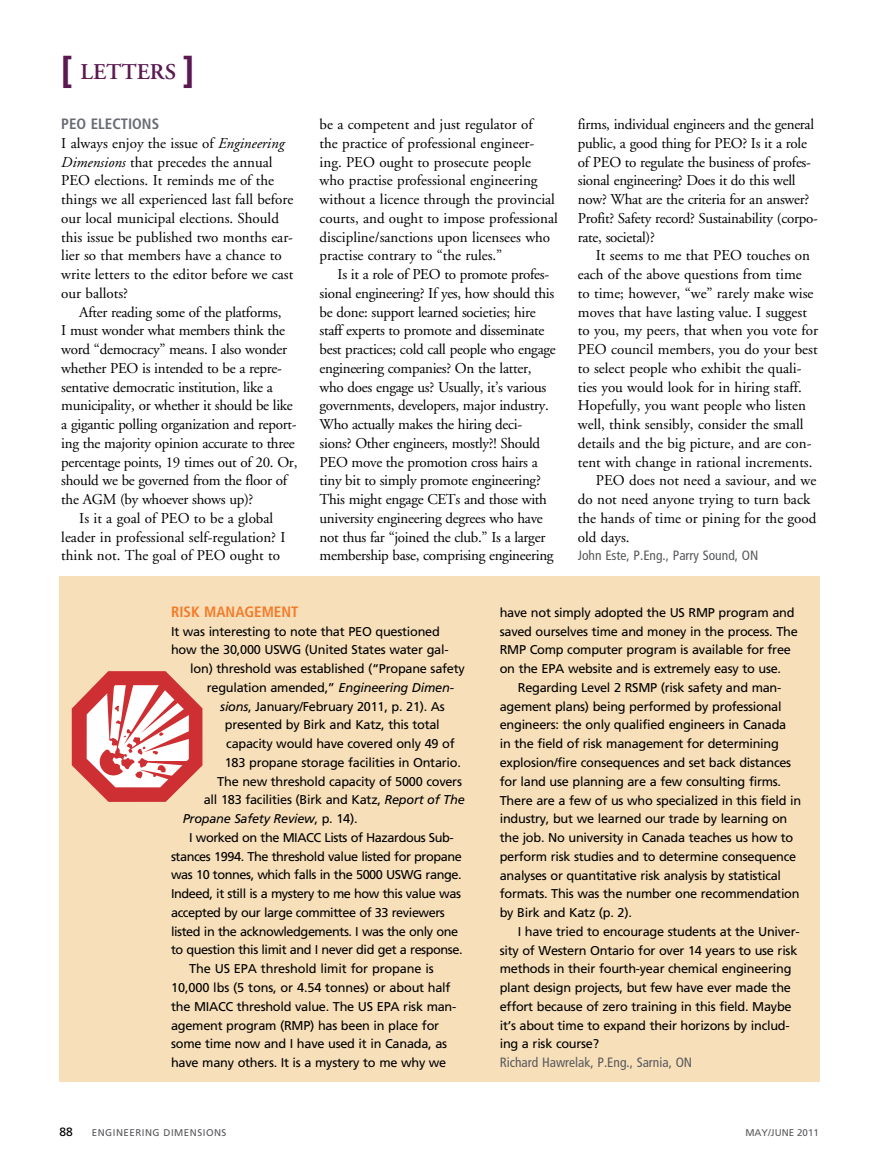
<style>
.page{position:relative;width:878px;height:1175px;background:#fff}
.page>*{position:absolute;margin:0;border:0;box-sizing:border-box;transform-origin:0 0}
.t1{font:600 22.5px "Adobe Garamond";color:#5a1a51}
.t2{font:15px/18.8px "Adobe Garamond";letter-spacing:-.02em;color:#000}
.t3{font:15px/18.8px "Adobe Garamond";color:#000}
.t4{font:700 condensed 15px "Frutiger";color:#f47b29}
.t5{font:700 condensed 15px "Frutiger";color:#696b73}
.t6{font:condensed 13.5px "Frutiger";color:#58595b}
.t7{font:12.75px/18.8px "Frutiger";letter-spacing:-.02em;color:#000}
.t8{font:italic 12.75px "Frutiger";letter-spacing:-.02em;color:#000}
.t9{font:12px "Frutiger";color:#000}
.t10{font:9.75px "Frutiger";letter-spacing:.05em;color:#58595b}
.t11{font:9.75px "Frutiger";color:#58595b}
.s1{font-family:"Frutiger";font-weight:700;font-size:36px}
.s2{font-style:italic}
.s3{font-style:normal}
</style>
<div class="page">
<div style="left:58px;top:576px;width:761px;height:506px;background:#f7dfba"></div>
<svg style="left:72px;top:671px;width:130px;height:131px"></svg>
<h1 class="t1" style="left:61px;top:60px;width:135px"><span class="s1">[</span> LETTERS <span class="s1">]</span></h1>
<p class="t5" style="left:61px;top:115px;width:9px">PEO</p>
<p class="t5" style="left:91px;top:115px;width:70px">ELECTIONS</p>
<p class="t3" style="left:61px;top:134px;width:233px">I always enjoy the issue of <span class="s2">Engineering Dimensions</span> that precedes the annual PEO elections. It reminds me of the things we all experienced last fall before our local municipal elections. Should this issue be published two months ear&shy;lier so that members have a chance to write letters to the editor before we cast our ballots?</p>
<p class="t2" style="left:79px;top:303px;width:204px">After reading some of the platforms,</p>
<p class="t2" style="left:61px;top:322px;width:225px">I must wonder what members think the</p>
<p class="t2" style="left:61px;top:340px;width:227px">word “democracy” means. I also wonder</p>
<p class="t2" style="left:61px;top:359px;width:222px">whether PEO is intended to be a repre-</p>
<p class="t2" style="left:61px;top:378px;width:213px">sentative democratic institution, like a</p>
<p class="t2" style="left:61px;top:397px;width:233px">municipality, or whether it should be like</p>
<p class="t2" style="left:61px;top:415px;width:237px">a gigantic polling organization and report-</p>
<p class="t2" style="left:61px;top:434px;width:235px">ing the majority opinion accurate to three</p>
<p class="t2" style="left:61px;top:453px;width:237px">percentage points, 19 times out of 20. Or,</p>
<p class="t2" style="left:61px;top:472px;width:227px">should we be governed from the floor of</p>
<p class="t2" style="left:61px;top:490px;width:193px">the AGM (by whoever shows up)?</p>
<p class="t3" style="left:79px;top:509px;width:195px">Is it a goal of PEO to be a global</p>
<p class="t3" style="left:61px;top:528px;width:226px">leader in professional self-regulation? I</p>
<p class="t3" style="left:61px;top:547px;width:220px">think not. The goal of PEO ought to</p>
<p class="t3" style="left:319px;top:115px;width:240px">be a competent and just regulator of<br>the practice of professional engineer&shy;ing. PEO ought to prosecute people who practise professional engineering without a licence through the provincial courts, and ought to impose professional discipline/sanctions upon licensees who practise contrary to “the rules.”</p>
<p class="t2" style="left:319px;top:265px;width:238px;text-indent:18px">Is it a role of PEO to promote profes&shy;sional engineering? If yes, how should this be done: support learned societies; hire staff experts to promote and disseminate best practices; cold call people who engage engineering companies? On the latter, who does engage us? Usually, it’s various governments, developers, major industry.<br>Who actually makes the hiring deci&shy;sions? Other engineers, mostly?! Should PEO move the promotion cross hairs a tiny bit to simply promote engineering?<br>This might engage CETs and those with university engineering degrees who have not thus far “joined the club.” Is a larger membership base, comprising engineering</p>
<p class="t2" style="left:578px;top:115px;width:241px">firms, individual engineers and the general public, a good thing for PEO? Is it a role of PEO to regulate the business of profes&shy;sional engineering? Does it do this well now? What are the criteria for an answer?<br>Profit? Safety record? Sustainability (corpo&shy;rate, societal)?</p>
<p class="t3" style="left:596px;top:247px;width:215px">It seems to me that PEO touches on</p>
<p class="t3" style="left:578px;top:265px;width:225px">each of the above questions from time</p>
<p class="t3" style="left:578px;top:284px;width:237px">to time; however, “we” rarely make wise</p>
<p class="t3" style="left:578px;top:303px;width:231px">moves that have lasting value. I suggest</p>
<p class="t3" style="left:578px;top:322px;width:241px">to you, my peers, that when you vote for</p>
<p class="t3" style="left:578px;top:340px;width:241px">PEO council members, you do your best</p>
<p class="t3" style="left:578px;top:359px;width:225px">to select people who exhibit the quali-</p>
<p class="t3" style="left:578px;top:378px;width:225px">ties you would look for in hiring staff.</p>
<p class="t3" style="left:578px;top:397px;width:230px">Hopefully, you want people who listen</p>
<p class="t3" style="left:578px;top:415px;width:227px">well, think sensibly, consider the small</p>
<p class="t3" style="left:578px;top:434px;width:235px">details and the big picture, and are con-</p>
<p class="t3" style="left:578px;top:453px;width:236px">tent with change in rational increments.</p>
<p class="t3" style="left:596px;top:472px;width:222px">PEO does not need a saviour, and we</p>
<p class="t3" style="left:578px;top:490px;width:234px">do not need anyone trying to turn back</p>
<p class="t3" style="left:578px;top:509px;width:240px">the hands of time or pining for the good</p>
<p class="t2" style="left:578px;top:528px;width:53px">old days.</p>
<p class="t6" style="left:578px;top:548px;width:182px">John Este, P.Eng., Parry Sound, ON</p>
<p class="t4" style="left:171px;top:602px;width:129px">RISK MANAGEMENT</p>
<p class="t7" style="left:171px;top:622px;width:270px">It was interesting to note that PEO questioned</p>
<p class="t7" style="left:171px;top:640px;width:279px">how the 30,000 U SWG (U nited States water gal-</p>
<p class="t7" style="left:190px;top:659px;width:276px">lon) threshold was established (“Propane safety</p>
<p class="t7" style="left:207px;top:678px;width:248px">regulation amended,” <span class="s2">Engineering Dimen-</span></p>
<p class="t7" style="left:220px;top:697px;width:226px"><span class="s2">sions</span>, January/February 2011, p. 21). As</p>
<p class="t7" style="left:225px;top:715px;width:216px">presented by Birk and Katz, this total</p>
<p class="t7" style="left:226px;top:734px;width:230px">capacity would have covered only 49 of</p>
<p class="t7" style="left:225px;top:753px;width:237px">183 propane storage facilities in Ontario.</p>
<p class="t7" style="left:217px;top:772px;width:246px">The new threshold capacity of 5000 covers</p>
<p class="t7" style="left:204px;top:790px;width:262px">all 183 facilities (Birk and Katz, <span class="s2">Report of The</span></p>
<p class="t8" style="left:183px;top:811px;width:176px">Propane Safety Review<span class="s3">, p. 14).</span></p>
<p class="t7" style="left:189px;top:828px;width:266px">I worked on the MIACC Lists of Hazardous Sub-</p>
<p class="t7" style="left:171px;top:847px;width:292px">stances 1994. The threshold value listed for propane</p>
<p class="t7" style="left:171px;top:865px;width:292px">was 10 tonnes, which falls in the 5000 USWG range.</p>
<p class="t7" style="left:171px;top:884px;width:291px">Indeed, it still is a mystery to me how this value was</p>
<p class="t7" style="left:171px;top:903px;width:275px">accepted by our large committee of 33 reviewers</p>
<p class="t7" style="left:171px;top:922px;width:289px">listed in the acknowledgements. I was the only one</p>
<p class="t7" style="left:171px;top:940px;width:293px">to question this limit and I never did get a response.</p>
<p class="t7" style="left:189px;top:959px;width:246px">The US EPA threshold limit for propane is</p>
<p class="t7" style="left:171px;top:978px;width:281px">10,000 lbs (5 tons, or 4.54 tonnes) or about half</p>
<p class="t7" style="left:171px;top:997px;width:287px">the MIACC threshold value. The US EPA risk man-</p>
<p class="t7" style="left:171px;top:1015px;width:269px">agement program (RMP) has been in place for</p>
<p class="t7" style="left:171px;top:1034px;width:277px">some time now and I have used it in Canada, as</p>
<p class="t7" style="left:171px;top:1053px;width:277px">have many others. It is a mystery to me why we</p>
<p class="t7" style="left:500px;top:603px;width:299px">have not simply adopted the US RMP program and saved ourselves time and money in the process. The RMP Comp computer program is available for free on the EPA website and is extremely easy to use.</p>
<p class="t7" style="left:500px;top:678px;width:303px;text-indent:18px">Regarding Level 2 RSMP (risk safety and man&shy;agement plans) being performed by professional engineers: the only qualified engineers in Canada<br>in the field of risk management for determining explosion/fire consequences and set back distances for land use planning are a few consulting firms.<br>There are a few of us who specialized in this field in industry, but we learned our trade by learning on the job. No university in Canada teaches us how to perform risk studies and to determine consequence analyses or quantitative risk analysis by statistical formats. This was the number one recommendation by Birk and Katz (p. 2).</p>
<p class="t7" style="left:500px;top:922px;width:301px;text-indent:18px">I have tried to encourage students at the U niver&shy;sity of Western Ontario for over 14 years to use risk methods in their fourth-year chemical engineering plant design projects, but few have ever made the effort because of zero training in this field. Maybe it’s about time to expand their horizons by includ&shy;ing a risk course?</p>
<p class="t6" style="left:500px;top:1054px;width:194px">Richard Hawrelak, P.Eng., Sarnia, ON</p>
<p class="t9" style="left:59px;top:1124px;width:15px">88</p>
<p class="t10" style="left:92px;top:1126px;width:136px">ENGINEERING DIMENSIONS</p>
<p class="t11" style="left:745px;top:1126px;width:75px">May/June 2011</p>
</div>
